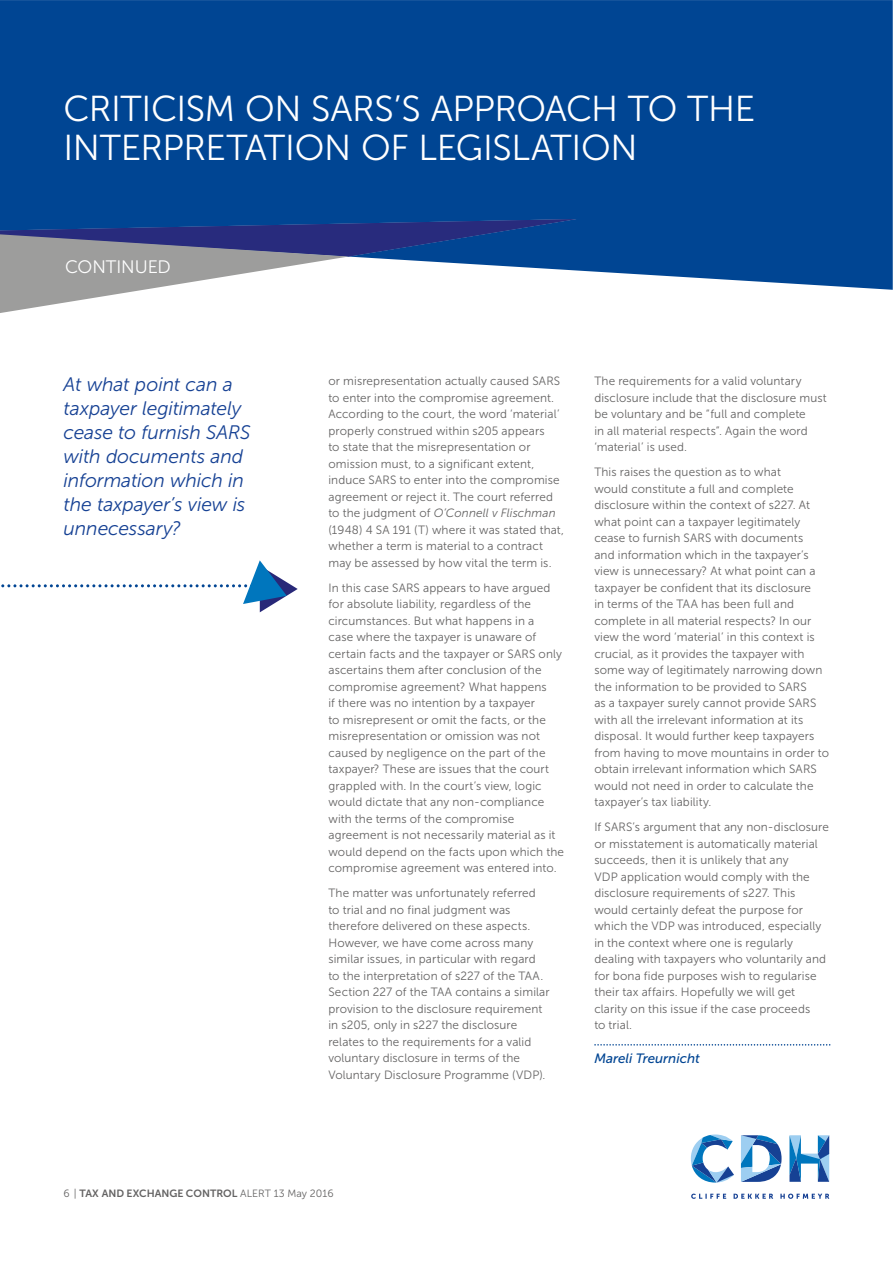
<style>
.page{position:relative;width:893px;height:1263px;background:#fff}
.page>*{position:absolute;margin:0;border:0;box-sizing:border-box;transform-origin:0 0}
.t1{font:36px/39px "Museo Sans 300";letter-spacing:-.01em;color:#fff}
.t2{font:italic 19.5px/24px "Museo Sans 300";letter-spacing:-.005em;color:#164194}
.t3{font:18px "Museo Sans 300";letter-spacing:-.005em;color:#fff}
.t4{font:italic 13.5px "Museo Sans 500";color:#014593}
.t5{font:12px/16.5px "Museo Sans 300";letter-spacing:.01em;color:#646363}
.t6{font:10.5px "Museo Sans 700";color:#646363}
.s1{font-style:italic}
.s2{font-family:"Museo Sans 300"}
</style>
<div class="page">
<div style="left:0;top:0;width:892px;height:290px;background:#004593"></div>
<svg style="left:0;top:217px;width:576px;height:96px"></svg>
<svg style="left:691px;top:1194px;width:138px;height:5px"></svg>
<svg style="left:789px;top:1135px;width:40px;height:47px"></svg>
<svg style="left:691px;top:1135px;width:43px;height:48px"></svg>
<svg style="left:741px;top:1135px;width:40px;height:47px"></svg>
<svg style="left:1px;top:560px;width:297px;height:52px"></svg>
<svg style="left:594px;top:1044px;width:236px;height:2px"></svg>
<h1 class="t1" style="left:64px;top:93px;width:693px">CRITICISM ON SARS’S APPROACH TO THE<br>INTERPRETATION OF LEGISLATION</h1>
<h3 class="t3" style="left:65px;top:260px;width:107px">CONTINUED</h3>
<h2 class="t2" style="left:64px;top:374px;width:188px">At what point can a taxpayer legitimately cease to furnish SARS with documents and information which in the taxpayer’s view is unnecessary?</h2>
<p class="t5" style="left:328px;top:374px;width:237px">or misrepresentation actually caused SARS to enter into the compromise agreement.<br>According to the court, the word ‘material’ properly construed within s205 appears<br>to state that the misrepresentation or omission must, to a significant extent, induce SARS to enter into the compromise agreement or reject it. The court referred to the judgment of <span class="s1">O’Connell v Flischman </span>(1948) 4 SA 191 (T) where it was stated that, whether a term is material to a contract may be assessed by how vital the term is.</p>
<p class="t5" style="left:328px;top:581px;width:237px">In this case SARS appears to have argued for absolute liability, regardless of the circumstances. But what happens in a<br>case where the taxpayer is unaware of certain facts and the taxpayer or SARS only ascertains them after conclusion of the compromise agreement? What happens<br>if there was no intention by a taxpayer<br>to misrepresent or omit the facts, or the misrepresentation or omission was not caused by negligence on the part of the taxpayer? These are issues that the court grappled with. In the court’s view, logic would dictate that any non-compliance with the terms of the compromise agreement is not necessarily material as it would depend on the facts upon which the compromise agreement was entered into.</p>
<p class="t5" style="left:328px;top:886px;width:223px">The matter was unfortunately referred to trial and no final judgment was therefore delivered on these aspects.<br>However, we have come across many similar issues, in particular with regard to the interpretation of s227 of the TAA.<br>Section 227 of the TAA contains a similar provision to the disclosure requirement in s205, only in s227 the disclosure relates to the requirements for a valid voluntary disclosure in terms of the Voluntary Disclosure Programme (VDP).</p>
<p class="t5" style="left:594px;top:374px;width:234px">The requirements for a valid voluntary disclosure include that the disclosure must be voluntary and be “full and complete<br>in all material respects”. Again the word ‘material’ is used.</p>
<p class="t5" style="left:594px;top:465px;width:236px">This raises the question as to what<br>would constitute a full and complete disclosure within the context of s227. At what point can a taxpayer legitimately cease to furnish SARS with documents<br>and information which in the taxpayer’s view is unnecessary? At what point can a taxpayer be confident that its disclosure<br>in terms of the TAA has been full and complete in all material respects? In our view the word ‘material’ in this context is crucial, as it provides the taxpayer with some way of legitimately narrowing down the information to be provided to SARS<br>as a taxpayer surely cannot provide SARS with all the irrelevant information at its disposal. It would further keep taxpayers from having to move mountains in order to obtain irrelevant information which SARS would not need in order to calculate the taxpayer’s tax liability.</p>
<p class="t5" style="left:594px;top:820px;width:236px">If SARS’s argument that any non-disclosure or misstatement is automatically material succeeds, then it is unlikely that any<br>VDP application would comply with the disclosure requirements of s227. This would certainly defeat the purpose for which the VDP was introduced, especially in the context where one is regularly dealing with taxpayers who voluntarily and for bona fide purposes wish to regularise their tax affairs. Hopefully we will get clarity on this issue if the case proceeds<br>to trial.</p>
<p class="t4" style="left:594px;top:1053px;width:107px">Mareli Treurnicht</p>
<p class="t6" style="left:64px;top:1189px;width:271px"><span class="s2">6 |</span> TAX AND EXCHANGE CONTROL <span class="s2">ALERT 13 May 2016</span></p>
</div>
